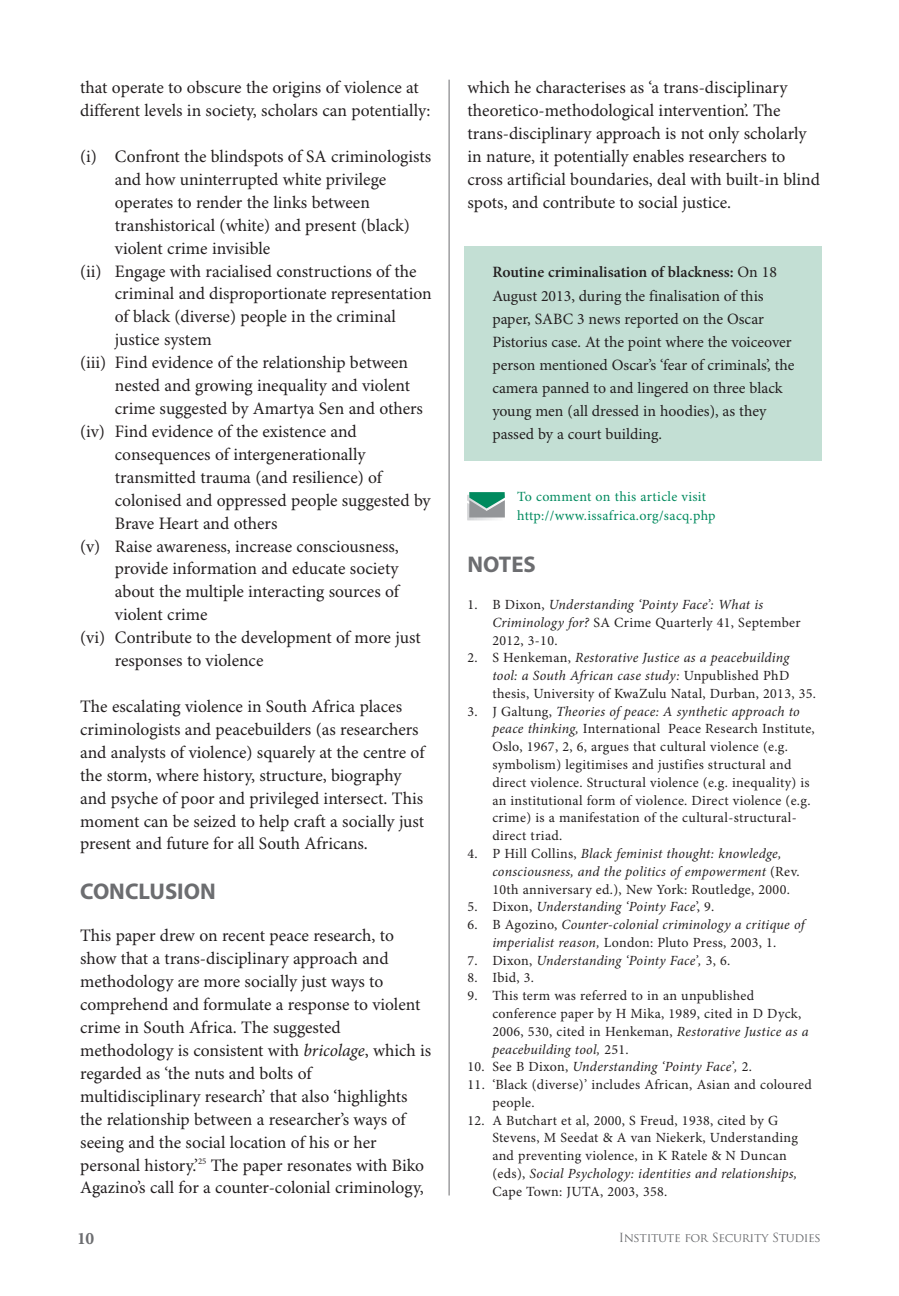
<style>
.page{position:relative;width:899px;height:1296px;background:#fff}
.page>*{position:absolute;margin:0;border:0;box-sizing:border-box;transform-origin:0 0}
.t1{font:700 22.75px "Myriad Pro";color:#6c6d70}
.t2{font:17.5px/22.9px "Minion Pro";color:#231f20}
.t3{font:700 17.5px "Minion Pro";color:#6c6d70}
.t4{font:15.75px/23.1px "Minion Pro";color:#231f20}
.t5{font:14px/17.8px "Minion Pro";letter-spacing:.02em;color:#231f20}
.t6{font:italic 14px/17.8px "Minion Pro";letter-spacing:.015em;color:#231f20}
.t7{font:14px/19.6px "Minion Pro";letter-spacing:.02em;color:#008a5e}
.t8{font:12.25px "Trajan Pro";letter-spacing:-.03em;color:#6c6d70}
.s1{font-style:italic}
.s2{font-weight:600}
.s3{font-style:normal}
</style>
<div class="page">
<svg style="left:448px;top:79px;width:374px;height:1117px"></svg>
<p class="t2" style="left:80px;top:78px;width:352px">that operate to obscure the origins of violence at different levels in society, scholars can potentially:</p>
<p class="t2" style="left:80px;top:146px;width:353px">(i) Confront the blindspots of SA criminologists</p>
<p class="t2" style="left:115px;top:169px;width:273px">and how uninterrupted white privilege</p>
<p class="t2" style="left:115px;top:192px;width:256px">operates to render the links between</p>
<p class="t2" style="left:115px;top:215px;width:296px">transhistorical (white) and present (black)</p>
<p class="t2" style="left:115px;top:238px;width:157px">violent crime invisible</p>
<p class="t2" style="left:80px;top:261px;width:338px">(ii) Engage with racialised constructions of the</p>
<p class="t2" style="left:115px;top:284px;width:318px">criminal and disproportionate representation</p>
<p class="t2" style="left:115px;top:307px;width:282px">of black (diverse) people in the criminal</p>
<p class="t2" style="left:115px;top:330px;width:98px">justice system</p>
<p class="t2" style="left:80px;top:353px;width:329px">(iii) Find evidence of the relationship between</p>
<p class="t2" style="left:115px;top:375px;width:297px">nested and growing inequality and violent</p>
<p class="t2" style="left:115px;top:398px;width:310px">crime suggested by Amartya Sen and others</p>
<p class="t2" style="left:80px;top:421px;width:278px">(iv) Find evidence of the existence and</p>
<p class="t2" style="left:115px;top:444px;width:252px">consequences of intergenerationally</p>
<p class="t2" style="left:115px;top:467px;width:269px">transmitted trauma (and resilience) of</p>
<p class="t2" style="left:115px;top:490px;width:317px">colonised and oppressed people suggested by</p>
<p class="t2" style="left:115px;top:513px;width:164px">Brave Heart and others</p>
<p class="t2" style="left:80px;top:536px;width:320px">(v) Raise awareness, increase consciousness,</p>
<p class="t2" style="left:115px;top:559px;width:285px">provide information and educate society</p>
<p class="t2" style="left:115px;top:582px;width:286px">about the multiple interacting sources of</p>
<p class="t2" style="left:115px;top:605px;width:94px">violent crime</p>
<p class="t2" style="left:80px;top:627px;width:342px">(vi) Contribute to the development of more just</p>
<p class="t2" style="left:115px;top:650px;width:150px">responses to violence</p>
<p class="t2" style="left:80px;top:696px;width:346px">The escalating violence in South Africa places criminologists and peacebuilders (as researchers and analysts of violence) squarely at the centre of the storm, where history, structure, biography and psyche of poor and privileged intersect. This moment can be seized to help craft a socially just present and future for all South Africans.</p>
<h1 class="t1" style="left:80px;top:883px;width:137px">CONCLUSION</h1>
<p class="t2" style="left:80px;top:926px;width:352px">This paper drew on recent peace research, to show that a trans-disciplinary approach and methodology are more socially just ways to comprehend and formulate a response to violent crime in South Africa. The suggested methodology is consistent with <span class="s1">bricolage</span>, which is regarded as ‘the nuts and bolts of multidisciplinary research’ that also ‘highlights the relationship between a researcher’s ways of seeing and the social location of his or her personal history.’<sup>25</sup> The paper resonates with Biko Agazino’s call for a counter-colonial criminology,</p>
<p class="t2" style="left:467px;top:78px;width:354px">which he characterises as ‘a trans-disciplinary theoretico-methodological intervention’. The trans-disciplinary approach is not only scholarly in nature, it potentially enables researchers to cross artificial boundaries, deal with built-in blind spots, and contribute to social justice.</p>
<p class="t4" style="left:492px;top:262px;width:304px"><span class="s2">Routine criminalisation of blackness:</span> On 18<br>August 2013, during the finalisation of this paper, SABC 3 news reported on the Oscar Pistorius case. At the point where the voiceover person mentioned Oscar’s ‘fear of criminals’, the camera panned to and lingered on three black young men (all dressed in hoodies), as they passed by a court building.</p>
<p class="t7" style="left:517px;top:488px;width:200px">To comment on this article visit http://www.issafrica.org/sacq.php</p>
<h1 class="t1" style="left:467px;top:555px;width:70px">NOTES</h1>
<p class="t5" style="left:492px;top:597px;width:310px;text-indent:-25px">1. B Dixon, <span class="s1">Understanding ‘Pointy Face’: What is<br>Criminology for?</span> SA Crime Quarterly 41, September<br>2012, 3-10.</p>
<p class="t5" style="left:492px;top:650px;width:325px;text-indent:-25px">2. S Henkeman, <span class="s1">Restorative Justice as a peacebuilding tool: a South African case study:</span> Unpublished PhD thesis, University of KwaZulu Natal, Durban, 2013, 35.</p>
<p class="t5" style="left:492px;top:703px;width:324px;text-indent:-25px">3. J Galtung, <span class="s1">Theories of peace: A synthetic approach to peace thinking,</span> International Peace Research Institute, Oslo, 1967, 2, 6, argues that cultural violence (e.g. symbolism) legitimises and justifies structural and direct violence. Structural violence (e.g. inequality) is an institutional form of violence. Direct violence (e.g. crime) is a manifestation of the cultural-structural&shy;direct triad.</p>
<p class="t6" style="left:492px;top:845px;width:309px;text-indent:-25px"><span class="s3">4. P Hill Collins,</span> Black feminist thought: knowledge, consciousness, and the politics of empowerment <span class="s3">(Rev.<br>10th anniversary ed.), New York: Routledge, 2000.</span></p>
<p class="t6" style="left:467px;top:899px;width:248px"><span class="s3">5. Dixon,</span> Understanding ‘Pointy Face<span class="s3">’, 9.</span></p>
<p class="t6" style="left:467px;top:917px;width:339px;text-align:center"><span class="s3">6. B Agozino,</span> Counter-colonial criminology a critique of imperialist reason, <span class="s3">London: Pluto Press, 2003, 1.</span></p>
<p class="t6" style="left:467px;top:952px;width:264px"><span class="s3">7. Dixon,</span> Understanding ‘Pointy Face’, <span class="s3">3, 6.</span></p>
<p class="t5" style="left:467px;top:970px;width:68px">8. Ibid, 3.</p>
<p class="t5" style="left:492px;top:988px;width:318px;text-indent:-25px">9. This term was referred to in an unpublished conference paper by H Mika, 1989, cited in D Dyck, 2006, 530, cited in Henkeman, <span class="s1">Restorative Justice as a peacebuilding tool,</span> 251.</p>
<p class="t6" style="left:467px;top:1059px;width:286px"><span class="s3">10. See B Dixon,</span> Understanding ‘Pointy Face’, <span class="s3">2.</span></p>
<p class="t5" style="left:492px;top:1077px;width:321px;text-indent:-25px">11. ‘Black (diverse)’ includes African, Asian and coloured people.</p>
<p class="t5" style="left:492px;top:1112px;width:307px;text-indent:-25px">12. A Butchart et al, 2000, S Freud, 1938, cited by G Stevens, M Seedat &amp; A van Niekerk, Understanding and preventing violence, in K Ratele &amp; N Duncan (eds), <span class="s1">Social Psychology: identities and relationships, </span>Cape Town: JUTA, 2003, 358.</p>
<p class="t3" style="left:77px;top:1231px;width:19px">10</p>
<p class="t8" style="left:618px;top:1233px;width:204px">Institute for Security Studies</p>
</div>
